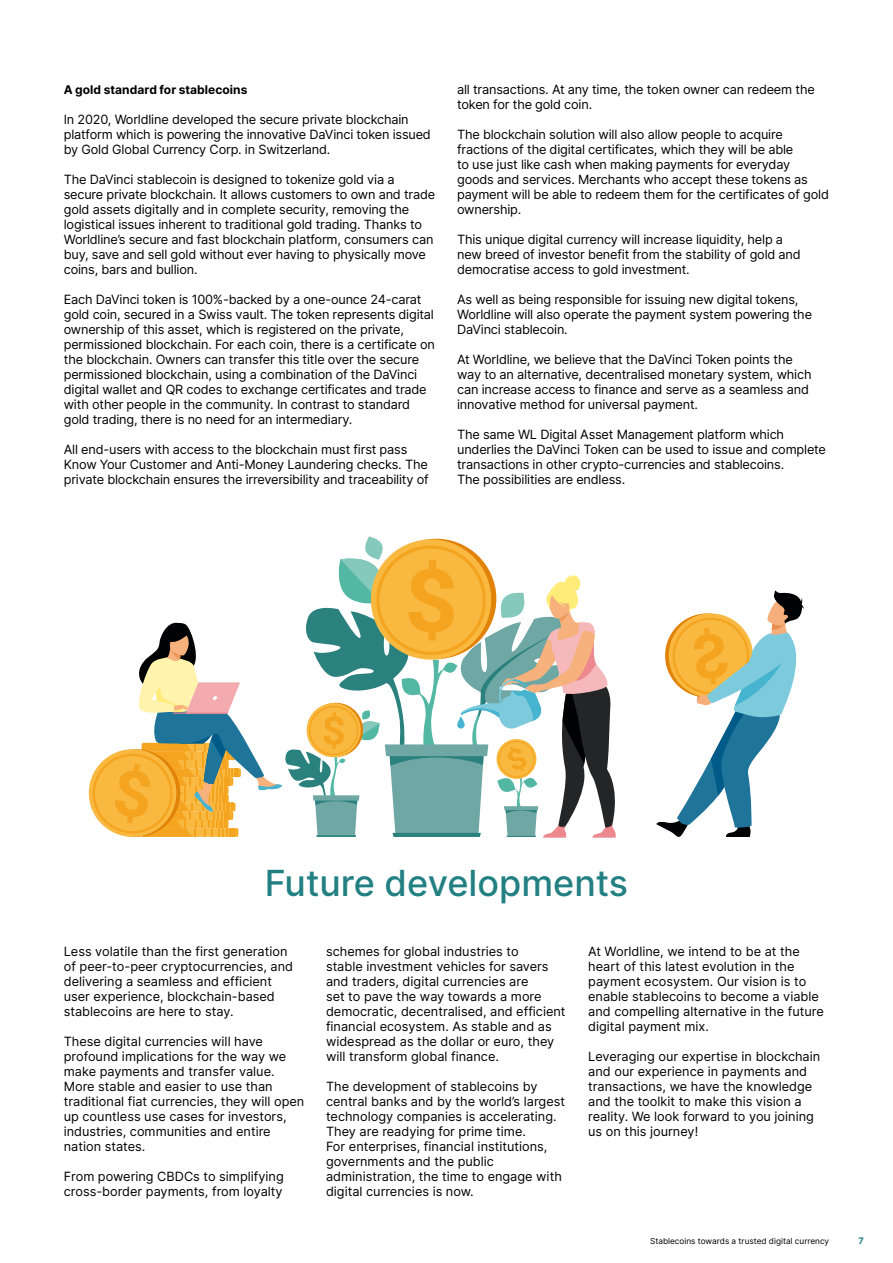
<style>
.page{position:relative;width:893px;height:1263px;background:#fff}
.page>*{position:absolute;margin:0;border:0;box-sizing:border-box;transform-origin:0 0}
.t1{font:500 36px "Inter";color:#238082}
.t2{font:12.75px/15px "Inter";letter-spacing:-.015em;color:#000}
.t3{font:700 12px "Inter";letter-spacing:.005em;color:#000}
.t4{font:700 9px "Inter";color:#238082}
.t5{font:8.25px "Inter";color:#000}
</style>
<div class="page">
<svg style="left:656px;top:590px;width:148px;height:247px"></svg>
<svg style="left:93px;top:536px;width:523px;height:302px"></svg>
<svg style="left:457px;top:716px;width:8px;height:12px"></svg>
<p class="t3" style="left:64px;top:81px;width:185px">A gold standard for stablecoins</p>
<p class="t2" style="left:64px;top:111px;width:369px">In 2020, Worldline developed the secure private blockchain platform which is powering the innovative DaVinci token issued by Gold Global Currency Corp. in Switzerland.</p>
<p class="t2" style="left:64px;top:171px;width:373px">The DaVinci stablecoin is designed to tokenize gold via a secure private blockchain. It allows customers to own and trade gold assets digitally and in complete security, removing the logistical issues inherent to traditional gold trading. Thanks to Worldline’s secure and fast blockchain platform, consumers can buy, save and sell gold without ever having to physically move coins, bars and bullion.</p>
<p class="t2" style="left:64px;top:291px;width:373px">Each DaVinci token is 100%-backed by a one-ounce 24-carat gold coin, secured in a Swiss vault. The token represents digital ownership of this asset, which is registered on the private, permissioned blockchain. For each coin, there is a certificate on the blockchain. Owners can transfer this title over the secure permissioned blockchain, using a combination of the DaVinci digital wallet and QR codes to exchange certificates and trade with other people in the community. In contrast to standard gold trading, there is no need for an intermediary.</p>
<p class="t2" style="left:64px;top:441px;width:366px">All end-users with access to the blockchain must first pass<br>Know Your Customer and Anti-Money Laundering checks. The private blockchain ensures the irreversibility and traceability of</p>
<p class="t2" style="left:457px;top:81px;width:359px">all transactions. At any time, the token owner can redeem the token for the gold coin.</p>
<p class="t2" style="left:457px;top:126px;width:373px">The blockchain solution will also allow people to acquire fractions of the digital certificates, which they will be able<br>to use just like cash when making payments for everyday goods and services. Merchants who accept these tokens as payment will be able to redeem them for the certificates of gold ownership.</p>
<p class="t2" style="left:457px;top:231px;width:345px">This unique digital currency will increase liquidity, help a new breed of investor benefit from the stability of gold and democratise access to gold investment.</p>
<p class="t2" style="left:457px;top:291px;width:356px">As well as being responsible for issuing new digital tokens,<br>Worldline will also operate the payment system powering the<br>DaVinci stablecoin.</p>
<p class="t2" style="left:457px;top:351px;width:356px">At Worldline, we believe that the DaVinci Token points the way to an alternative, decentralised monetary system, which can increase access to finance and serve as a seamless and innovative method for universal payment.</p>
<p class="t2" style="left:457px;top:426px;width:370px">The same WL Digital Asset Management platform which underlies the DaVinci Token can be used to issue and complete transactions in other crypto-currencies and stablecoins.<br>The possibilities are endless.</p>
<h1 class="t1" style="left:265px;top:856px;width:365px">Future developments</h1>
<p class="t2" style="left:64px;top:944px;width:231px">Less volatile than the first generation of peer-to-peer cryptocurrencies, and delivering a seamless and efficient user experience, blockchain-based stablecoins are here to stay.</p>
<p class="t2" style="left:64px;top:1034px;width:242px">These digital currencies will have profound implications for the way we make payments and transfer value.<br>More stable and easier to use than traditional fiat currencies, they will open up countless use cases for investors, industries, communities and entire nation states.</p>
<p class="t2" style="left:64px;top:1169px;width:222px">From powering CBDCs to simplifying cross-border payments, from loyalty</p>
<p class="t2" style="left:326px;top:944px;width:241px">schemes for global industries to<br>stable investment vehicles for savers and traders, digital currencies are<br>set to pave the way towards a more democratic, decentralised, and efficient financial ecosystem. As stable and as widespread as the dollar or euro, they will transform global finance.</p>
<p class="t2" style="left:326px;top:1079px;width:241px">The development of stablecoins by central banks and by the world’s largest technology companies is accelerating.<br>They are readying for prime time.<br>For enterprises, financial institutions, governments and the public administration, the time to engage with digital currencies is now.</p>
<p class="t2" style="left:588px;top:944px;width:237px">At Worldline, we intend to be at the heart of this latest evolution in the payment ecosystem. Our vision is to enable stablecoins to become a viable and compelling alternative in the future digital payment mix.</p>
<p class="t2" style="left:588px;top:1049px;width:234px">Leveraging our expertise in blockchain and our experience in payments and transactions, we have the knowledge and the toolkit to make this vision a reality. We look forward to you joining us on this journey!</p>
<p class="t5" style="left:650px;top:1234px;width:181px">Stablecoins towards a trusted digital currency</p>
<p class="t4" style="left:858px;top:1234px;width:7px">7</p>
</div>
